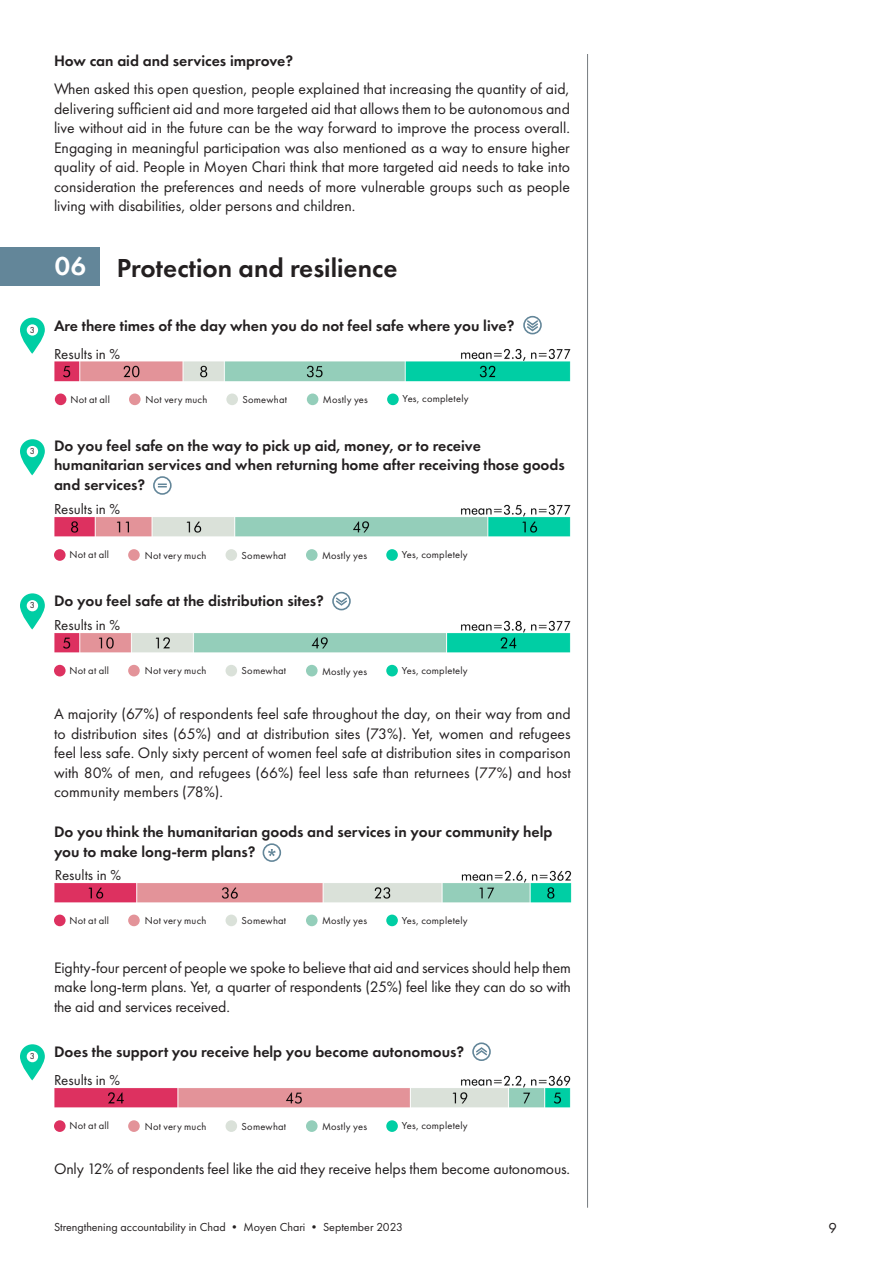
<style>
.page{position:relative;width:893px;height:1263px;background:#fff}
.page>*{position:absolute;margin:0;border:0;box-sizing:border-box;transform-origin:0 0}
.Body{font:600 27px "Futura PT";color:#231f20}
.Body-2{font:600 27px "Futura PT";color:#fff}
.t1{font:15.75px/19.5px "Futura PT";letter-spacing:-.01em;color:#231f20;text-align:justify}
.Questions{font:600 15.75px/19.5px "Futura PT";color:#231f20}
.t2{font:15px "Futura PT";color:#231f20}
.t3{font:12px "Futura PT";color:#231f20}
.t4{font:10.5px "Futura PT";letter-spacing:.02em;color:#231f20}
.Subtitles{font:9px "Futura PT";color:#231f20}
</style>
<div class="page">
<hr style="left:587px;top:54px;width:1px;height:1154px;background:#767b7f">
<div style="left:0;top:247px;width:100px;height:38px;background:#638699"></div>
<img style="left:54px;top:348px;width:517px;height:34px">
<img style="left:54px;top:504px;width:517px;height:33px">
<img style="left:54px;top:620px;width:517px;height:33px">
<img style="left:54px;top:1075px;width:517px;height:33px">
<svg style="left:20px;top:318px;width:25px;height:36px"></svg>
<div style="left:27px;top:324px;width:11px;height:12px;background:#fff;border-radius:50%"></div>
<svg style="left:20px;top:439px;width:25px;height:36px"></svg>
<div style="left:27px;top:446px;width:11px;height:11px;background:#fff;border-radius:50%"></div>
<svg style="left:20px;top:593px;width:25px;height:36px"></svg>
<div style="left:27px;top:600px;width:11px;height:11px;background:#fff;border-radius:50%"></div>
<svg style="left:20px;top:1044px;width:25px;height:36px"></svg>
<div style="left:27px;top:1051px;width:11px;height:11px;background:#fff;border-radius:50%"></div>
<img style="left:55px;top:870px;width:516px;height:33px">
<svg style="left:268px;top:849px;width:8px;height:7px"></svg>
<div style="left:263px;top:843px;width:18px;height:19px;border:2px solid #638699;border-radius:50%"></div>
<svg style="left:335px;top:596px;width:13px;height:11px"></svg>
<div style="left:332px;top:592px;width:19px;height:18px;border:2px solid #638699;border-radius:50%"></div>
<svg style="left:475px;top:1046px;width:13px;height:11px"></svg>
<div style="left:472px;top:1042px;width:19px;height:19px;border:2px solid #638699;border-radius:50%"></div>
<div style="left:153px;top:476px;width:19px;height:19px;border:2px solid #638699;border-radius:50%"></div>
<svg style="left:158px;top:483px;width:9px;height:4px"></svg>
<svg style="left:525px;top:319px;width:15px;height:13px"></svg>
<div style="left:523px;top:316px;width:19px;height:18px;border:2px solid #638699;border-radius:50%"></div>
<div style="left:55px;top:393px;width:11px;height:12px;background:#dd3160;border-radius:50%"></div>
<div style="left:129px;top:393px;width:12px;height:12px;background:#e39399;border-radius:50%"></div>
<div style="left:226px;top:393px;width:12px;height:12px;background:#dae1d9;border-radius:50%"></div>
<div style="left:307px;top:393px;width:11px;height:12px;background:#94ceba;border-radius:50%"></div>
<div style="left:387px;top:393px;width:12px;height:12px;background:#00cea4;border-radius:50%"></div>
<div style="left:54px;top:549px;width:12px;height:12px;background:#dd3160;border-radius:50%"></div>
<div style="left:128px;top:549px;width:12px;height:12px;background:#e39399;border-radius:50%"></div>
<div style="left:226px;top:549px;width:11px;height:12px;background:#dae1d9;border-radius:50%"></div>
<div style="left:306px;top:549px;width:12px;height:12px;background:#94ceba;border-radius:50%"></div>
<div style="left:386px;top:549px;width:12px;height:12px;background:#00cea4;border-radius:50%"></div>
<div style="left:54px;top:665px;width:12px;height:11px;background:#dd3160;border-radius:50%"></div>
<div style="left:128px;top:665px;width:12px;height:11px;background:#e39399;border-radius:50%"></div>
<div style="left:226px;top:665px;width:11px;height:11px;background:#dae1d9;border-radius:50%"></div>
<div style="left:306px;top:665px;width:12px;height:11px;background:#94ceba;border-radius:50%"></div>
<div style="left:386px;top:665px;width:12px;height:11px;background:#00cea4;border-radius:50%"></div>
<div style="left:54px;top:914px;width:12px;height:12px;background:#dd3160;border-radius:50%"></div>
<div style="left:128px;top:914px;width:12px;height:12px;background:#e39399;border-radius:50%"></div>
<div style="left:226px;top:914px;width:11px;height:12px;background:#dae1d9;border-radius:50%"></div>
<div style="left:306px;top:914px;width:12px;height:12px;background:#94ceba;border-radius:50%"></div>
<div style="left:386px;top:914px;width:12px;height:12px;background:#00cea4;border-radius:50%"></div>
<div style="left:54px;top:1120px;width:12px;height:12px;background:#dd3160;border-radius:50%"></div>
<div style="left:128px;top:1120px;width:12px;height:12px;background:#e39399;border-radius:50%"></div>
<div style="left:226px;top:1120px;width:11px;height:12px;background:#dae1d9;border-radius:50%"></div>
<div style="left:306px;top:1120px;width:12px;height:12px;background:#94ceba;border-radius:50%"></div>
<div style="left:386px;top:1120px;width:12px;height:12px;background:#00cea4;border-radius:50%"></div>
<p class="Subtitles" style="left:30px;top:324px;width:7px">3</p>
<p class="Subtitles" style="left:30px;top:446px;width:7px">3</p>
<p class="Subtitles" style="left:30px;top:600px;width:7px">3</p>
<p class="Subtitles" style="left:30px;top:1051px;width:7px">3</p>
<p class="Questions" style="left:54px;top:51px;width:241px">How can aid and services improve?</p>
<p class="t1" style="left:54px;top:79px;width:517px">When asked this open question, people explained that increasing the quantity of aid, delivering sufficient aid and more targeted aid that allows them to be autonomous and live without aid in the future can be the way forward to improve the process overall.<br>Engaging in meaningful participation was also mentioned as a way to ensure higher quality of aid. People in Moyen Chari think that more targeted aid needs to take into consideration the preferences and needs of more vulnerable groups such as people living with disabilities, older persons and children.</p>
<p class="Body-2" style="left:55px;top:249px;width:33px">06</p>
<p class="Body" style="left:117px;top:251px;width:282px">Protection and resilience</p>
<p class="Questions" style="left:54px;top:316px;width:462px">Are there times of the day when you do not feel safe where you live?</p>
<p class="t2" style="left:54px;top:345px;width:68px">Results in %</p>
<p class="t4" style="left:70px;top:393px;width:41px">Not at all</p>
<p class="t4" style="left:146px;top:393px;width:63px">Not very much</p>
<p class="t4" style="left:242px;top:393px;width:46px">Somewhat</p>
<p class="t4" style="left:323px;top:393px;width:46px">Mostly yes</p>
<p class="t4" style="left:402px;top:393px;width:68px">Yes, completely</p>
<p class="Questions" style="left:54px;top:436px;width:512px">Do you feel safe on the way to pick up aid, money, or to receive humanitarian services and when returning home after receiving those goods and services?</p>
<p class="t2" style="left:54px;top:501px;width:68px">Results in %</p>
<p class="t4" style="left:70px;top:549px;width:41px">Not at all</p>
<p class="t4" style="left:145px;top:549px;width:63px">Not very much</p>
<p class="t4" style="left:242px;top:549px;width:46px">Somewhat</p>
<p class="t4" style="left:322px;top:549px;width:46px">Mostly yes</p>
<p class="t4" style="left:402px;top:548px;width:68px">Yes, completely</p>
<p class="Questions" style="left:54px;top:591px;width:271px">Do you feel safe at the distribution sites?</p>
<p class="t2" style="left:54px;top:616px;width:68px">Results in %</p>
<p class="t4" style="left:70px;top:664px;width:41px">Not at all</p>
<p class="t4" style="left:145px;top:664px;width:63px">Not very much</p>
<p class="t4" style="left:242px;top:665px;width:46px">Somewhat</p>
<p class="t4" style="left:322px;top:665px;width:46px">Mostly yes</p>
<p class="t4" style="left:402px;top:664px;width:68px">Yes, completely</p>
<p class="t1" style="left:54px;top:704px;width:518px">A majority (67%) of respondents feel safe throughout the day, on their way from and to distribution sites (65%) and at distribution sites (73%). Yet, women and refugees feel less safe. Only sixty percent of women feel safe at distribution sites in comparison with 80% of men, and refugees (66%) feel less safe than returnees (77%) and host community members (78%).</p>
<p class="Questions" style="left:54px;top:822px;width:500px">Do you think the humanitarian goods and services in your community help you to make long-term plans?</p>
<p class="t2" style="left:55px;top:866px;width:68px">Results in %</p>
<p class="t4" style="left:70px;top:914px;width:41px">Not at all</p>
<p class="t4" style="left:145px;top:914px;width:63px">Not very much</p>
<p class="t4" style="left:242px;top:914px;width:46px">Somewhat</p>
<p class="t4" style="left:322px;top:914px;width:46px">Mostly yes</p>
<p class="t4" style="left:402px;top:914px;width:68px">Yes, completely</p>
<p class="t1" style="left:54px;top:958px;width:518px">Eighty-four percent of people we spoke to believe that aid and services should help them make long-term plans. Yet, a quarter of respondents (25%) feel like they can do so with the aid and services received.</p>
<p class="Questions" style="left:54px;top:1042px;width:412px">Does the support you receive help you become autonomous?</p>
<p class="t2" style="left:54px;top:1071px;width:68px">Results in %</p>
<p class="t4" style="left:70px;top:1120px;width:41px">Not at all</p>
<p class="t4" style="left:145px;top:1120px;width:63px">Not very much</p>
<p class="t4" style="left:242px;top:1120px;width:46px">Somewhat</p>
<p class="t4" style="left:322px;top:1120px;width:46px">Mostly yes</p>
<p class="t4" style="left:402px;top:1119px;width:68px">Yes, completely</p>
<p class="t1" style="left:54px;top:1159px;width:518px">Only 12% of respondents feel like the aid they receive helps them become autonomous.</p>
<p class="t3" style="left:54px;top:1220px;width:350px">Strengthening accountability in Chad • Moyen Chari • September 2023</p>
<p class="t2" style="left:828px;top:1219px;width:10px">9</p>
</div>
